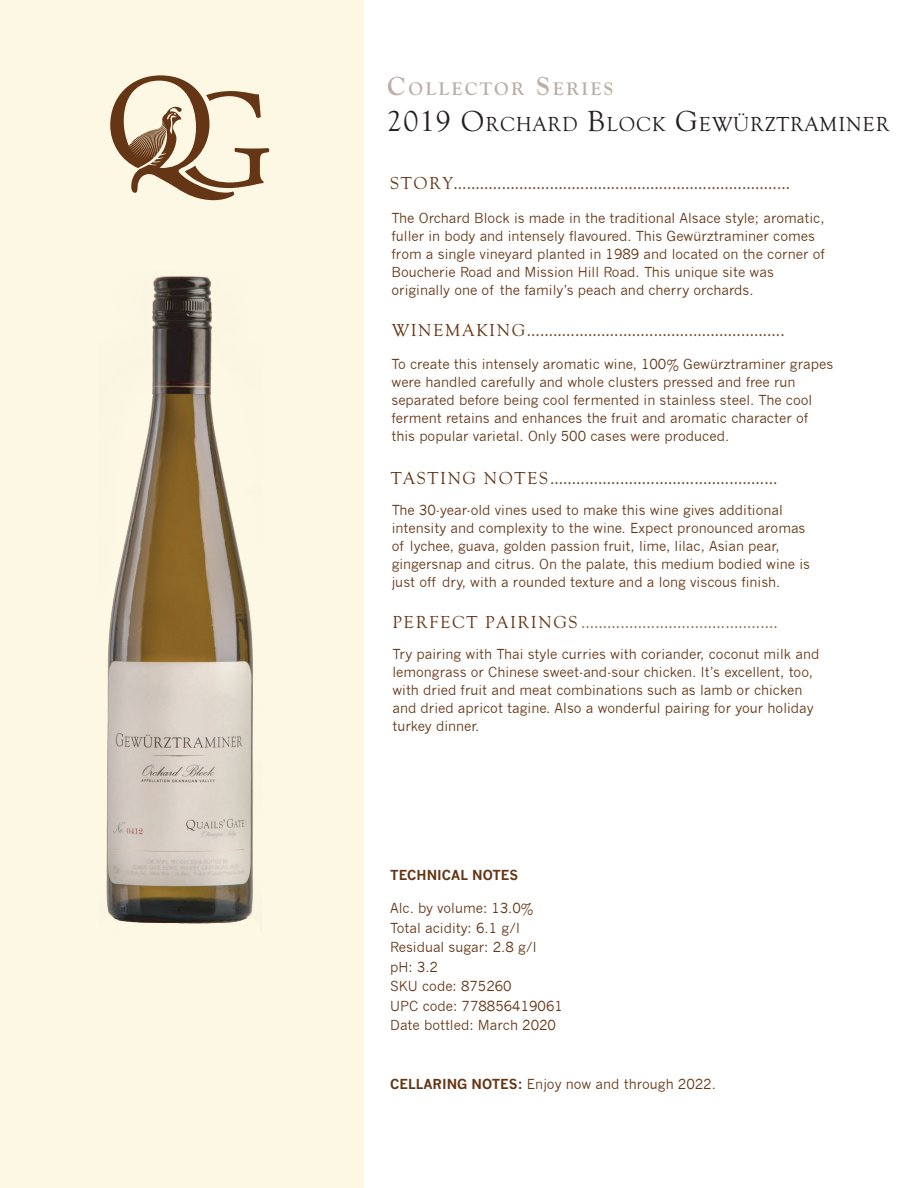
<style>
.page{position:relative;width:918px;height:1188px;background:#fff}
.page>*{position:absolute;margin:0;border:0;box-sizing:border-box;transform-origin:0 0}
.t1{font:21px "Goudy Old Sty";letter-spacing:.04em;color:#231f20}
.t2{font:700 18.9px "Goudy Old Sty";letter-spacing:.12em;color:#bbaea6}
.t3{font:18px "Goudy Old Sty";letter-spacing:.09em;color:#653615}
.t4{font:18px "Goudy Old Sty";letter-spacing:.09em;color:#8f6845}
.t5{font:13.5px/18px "News Gothic";color:#653615}
.t6{font:700 13.5px "News Gothic";color:#653615}
.s1{font-size:27px}
.s2{font-size:30px}
.s3{color:#653615}
.s4{font-weight:700}
</style>
<div class="page">
<div style="left:0;top:0;width:364px;height:1188px;background:#fdf8e4"></div>
<svg style="left:110px;top:75px;width:160px;height:125px"></svg>
<img style="left:106px;top:276px;width:147px;height:648px">
<h2 class="t2" style="left:387px;top:78px;width:228px"><span class="s1">C</span>OLLECTOR <span class="s1">S</span>ERIES</h2>
<h1 class="t1" style="left:387px;top:112px;width:504px"><span class="s2">2019 O</span>RCHARD <span class="s2">B</span>LOCK <span class="s2">G</span>EWÜRZTRAMINER</h1>
<h3 class="t3" style="left:390px;top:173px;width:401px">STORY.............................................................................</h3>
<p class="t5" style="left:392px;top:209px;width:435px">The Orchard Block is made in the traditional Alsace style; aromatic, fuller in body and intensely flavoured. This Gewürztraminer comes from a single vineyard planted in 1989 and located on the corner of Boucherie Road and Mission Hill Road. This unique site was originally one of the family’s peach and cherry orchards.</p>
<h3 class="t3" style="left:392px;top:320px;width:395px">WINEMAKING...........................................................</h3>
<p class="t5" style="left:392px;top:355px;width:443px">To create this intensely aromatic wine, 100% Gewürztraminer grapes were handled carefully and whole clusters pressed and free run separated before being cool fermented in stainless steel. The cool ferment retains and enhances the fruit and aromatic character of this popular varietal. Only 500 cases were produced.</p>
<h3 class="t3" style="left:391px;top:468px;width:388px">TASTING NOTES....................................................</h3>
<p class="t5" style="left:392px;top:501px;width:420px">The 30-year-old vines used to make this wine gives additional intensity and complexity to the wine. Expect pronounced aromas of lychee, guava, golden passion fruit, lime, lilac, Asian pear, gingersnap and citrus. On the palate, this medium bodied wine is just off dry, with a rounded texture and a long viscous finish.</p>
<h3 class="t4" style="left:392px;top:612px;width:387px"><span class="s3">PERFECT PAIRINGS</span> .............................................</h3>
<p class="t5" style="left:392px;top:645px;width:428px">Try pairing with Thai style curries with coriander, coconut milk and lemongrass or Chinese sweet-and-sour chicken. It’s excellent, too, with dried fruit and meat combinations such as lamb or chicken and dried apricot tagine. Also a wonderful pairing for your holiday turkey dinner.</p>
<p class="t6" style="left:390px;top:867px;width:130px">TECHNICAL NOTES</p>
<p class="t5" style="left:390px;top:899px;width:174px;line-height:19.5px">Alc. by volume: 13.0%<br>Total acidity: 6.1 g/l<br>Residual sugar: 2.8 g/l<br>pH: 3.2<br>SKU code: 875260<br>UPC code: 778856419061<br>Date bottled: March 2020</p>
<p class="t5" style="left:390px;top:1075px;width:327px"><span class="s4">CELLARING NOTES:</span> Enjoy now and through 2022.</p>
</div>
